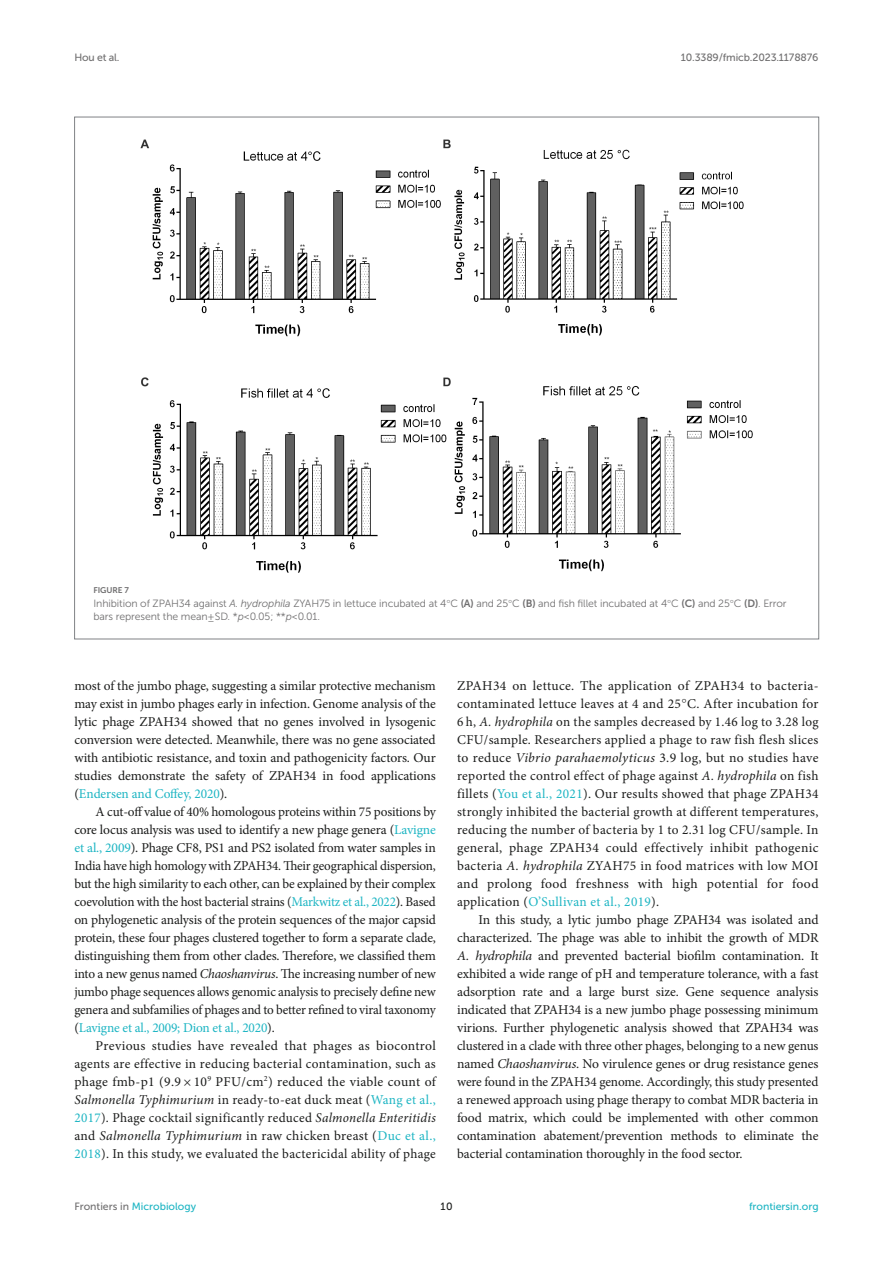
<style>
.page{position:relative;width:893px;height:1263px;background:#fff}
.page>*{position:absolute;margin:0;border:0;box-sizing:border-box;transform-origin:0 0}
.TEXT{font:13.5px/18px "Minion Pro";color:#1b1c1b;text-align:justify}
.FIG_LEG{font:10.5px/13.5px "Museo Sans 300";letter-spacing:-.01em;color:#706f70}
.t1{font:10.5px "Museo Sans 500";color:#1db5c3}
.t2{font:10.5px "Museo Sans 500";letter-spacing:-.015em;color:#706f70}
.t3{font:10.5px "Museo Sans 500";color:#1b1c1b}
.FIG_HD{font:8.25px "Museo Sans 700";letter-spacing:-.01em;color:#706f70}
.s1{font-style:italic}
.s2{font-family:"STIX"}
.s3{font-family:"Museo Sans 700"}
.s4{color:#1db5c3}
.s5{color:#706f70}
</style>
<div class="page">
<img style="left:140px;top:139px;width:613px;height:434px">
<p class="t2" style="left:74px;top:51px;width:46px">Hou et al.</p>
<p class="t2" style="left:681px;top:51px;width:139px">10.3389/fmicb.2023.1178876</p>
<p class="FIG_HD" style="left:94px;top:586px;width:37px">FIGURE 7</p>
<p class="FIG_LEG" style="left:94px;top:596px;width:695px">Inhibition of ZPAH34 against <span class="s1">A. hydrophila</span> ZYAH75 in lettuce incubated at 4<span class="s2">°</span>C <span class="s3">(A)</span> and 25<span class="s2">°</span>C <span class="s3">(B)</span> and fish fillet incubated at 4<span class="s2">°</span>C <span class="s3">(C)</span> and 25<span class="s2">°</span>C <span class="s3">(D)</span>. Error bars represent the mean ± SD. *<span class="s1">p</span> &lt; 0.05; **<span class="s1">p</span> &lt; 0.01.</p>
<p class="TEXT" style="left:74px;top:677px;width:363px">most of the jumbo phage, suggesting a similar protective mechanism may exist in jumbo phages early in infection. Genome analysis of the lytic phage ZPAH34 showed that no genes involved in lysogenic conversion were detected. Meanwhile, there was no gene associated with antibiotic resistance, and toxin and pathogenicity factors. Our studies demonstrate the safety of ZPAH34 in food applications (<span class="s4">Endersen and Coffey, 2020</span>).</p>
<p class="TEXT" style="left:74px;top:803px;width:363px;text-indent:21px">A cut-off value of 40% homologous proteins within 75 positions by core locus analysis was used to identify a new phage genera (<span class="s4">Lavigne et al., 2009</span>). Phage CF8, PS1 and PS2 isolated from water samples in India have high homology with ZPAH34. Their geographical dispersion, but the high similarity to each other, can be explained by their complex coevolution with the host bacterial strains (<span class="s4">Markwitz et al., 2022</span>). Based on phylogenetic analysis of the protein sequences of the major capsid protein, these four phages clustered together to form a separate clade, distinguishing them from other clades. Therefore, we classified them into a new genus named <span class="s1">Chaoshanvirus</span>. The increasing number of new jumbo phage sequences allows genomic analysis to precisely define new genera and subfamilies of phages and to better refined to viral taxonomy (<span class="s4">Lavigne et al., 2009; Dion et al., 2020</span>).</p>
<p class="TEXT" style="left:74px;top:1037px;width:363px;text-indent:21px">Previous studies have revealed that phages as biocontrol agents are effective in reducing bacterial contamination, such as phage fmb-p1 (9.9 × 10<sup>9</sup> PFU/cm<sup>2</sup>) reduced the viable count of <span class="s1">Salmonella Typhimurium</span> in ready-to-eat duck meat (<span class="s4">Wang et al., 2017</span>). Phage cocktail significantly reduced <span class="s1">Salmonella Enteritidis </span>and <span class="s1">Salmonella Typhimurium</span> in raw chicken breast (<span class="s4">Duc et al., 2018</span>). In this study, we evaluated the bactericidal ability of phage</p>
<p class="TEXT" style="left:457px;top:677px;width:363px">ZPAH34 on lettuce. The application of ZPAH34 to bacteria&shy;contaminated lettuce leaves at 4 and 25<span class="s2">°</span>C. After incubation for 6 h, <span class="s1">A. hydrophila</span> on the samples decreased by 1.46 log to 3.28 log CFU/sample. Researchers applied a phage to raw fish flesh slices to reduce <span class="s1">Vibrio parahaemolyticus</span> 3.9 log, but no studies have reported the control effect of phage against <span class="s1">A. hydrophila</span> on fish fillets (<span class="s4">You et al., 2021</span>). Our results showed that phage ZPAH34 strongly inhibited the bacterial growth at different temperatures, reducing the number of bacteria by 1 to 2.31 log CFU/sample. In general, phage ZPAH34 could effectively inhibit pathogenic bacteria <span class="s1">A. hydrophila</span> ZYAH75 in food matrices with low MOI and prolong food freshness with high potential for food application (<span class="s4">O’Sullivan et al., 2019</span>).</p>
<p class="TEXT" style="left:457px;top:911px;width:363px;text-indent:21px">In this study, a lytic jumbo phage ZPAH34 was isolated and characterized. The phage was able to inhibit the growth of MDR <span class="s1">A. hydrophila</span> and prevented bacterial biofilm contamination. It exhibited a wide range of pH and temperature tolerance, with a fast adsorption rate and a large burst size. Gene sequence analysis indicated that ZPAH34 is a new jumbo phage possessing minimum virions. Further phylogenetic analysis showed that ZPAH34 was clustered in a clade with three other phages, belonging to a new genus named <span class="s1">Chaoshanvirus</span>. No virulence genes or drug resistance genes were found in the ZPAH34 genome. Accordingly, this study presented a renewed approach using phage therapy to combat MDR bacteria in food matrix, which could be implemented with other common contamination abatement/prevention methods to eliminate the bacterial contamination thoroughly in the food sector.</p>
<p class="t1" style="left:74px;top:1200px;width:123px"><span class="s5">Frontiers in</span> Microbiology</p>
<p class="t3" style="left:440px;top:1200px;width:14px">10</p>
<p class="t1" style="left:749px;top:1200px;width:71px">frontiersin.org</p>
</div>
